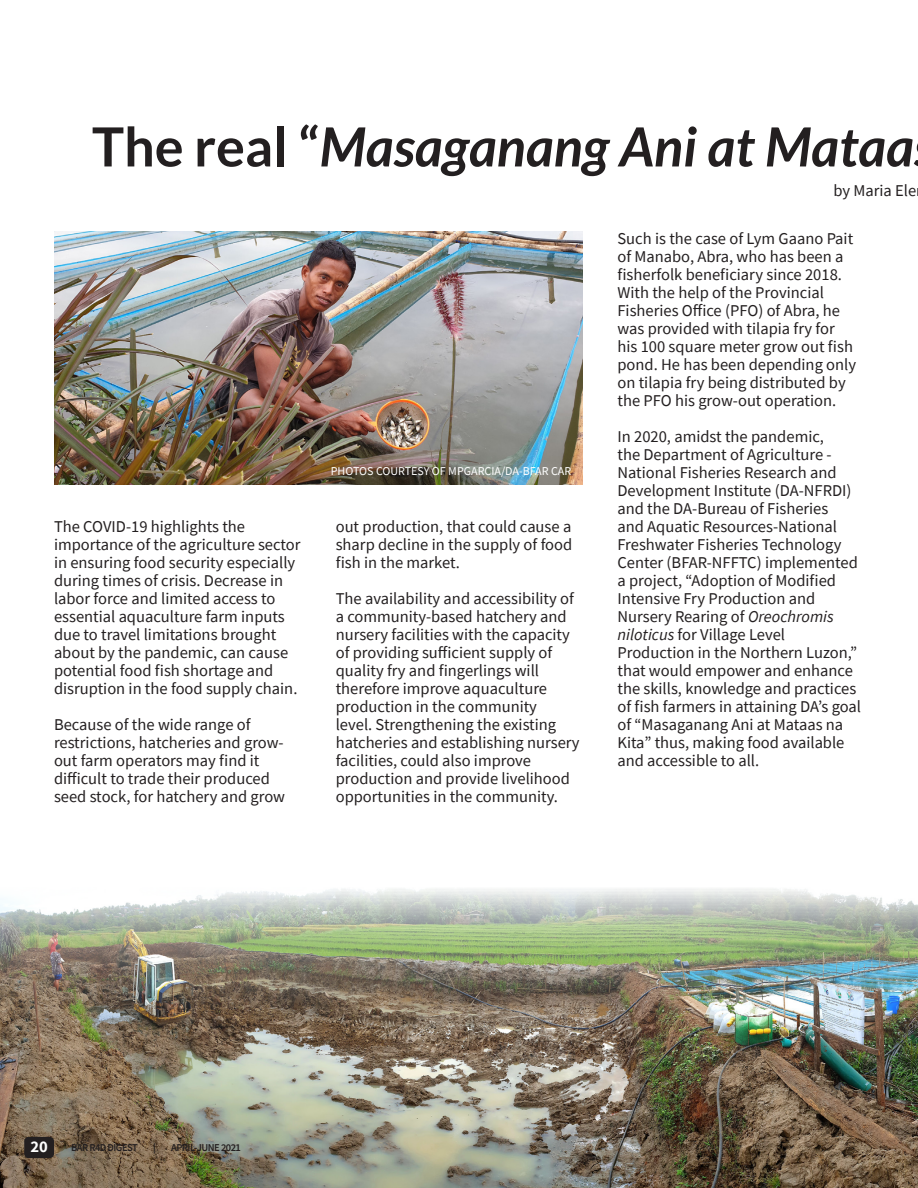
<style>
.page{position:relative;width:918px;height:1188px;background:#fff}
.page>*{position:absolute;margin:0;border:0;box-sizing:border-box;transform-origin:0 0}
.t1{font:italic 700 54px "Lato";color:#231f20}
.t2{font:16.5px/18px "Source Sans Pro";color:#231f20}
.t3{font:700 16.5px "Source Sans Pro";color:#fff}
.t4{font:12px "Source Sans Pro";color:#fff}
.t5{font:600 10.5px "Source Sans Pro";letter-spacing:-.05em;color:#231f20}
.s1{font-style:normal}
.s2{font-style:italic}
</style>
<div class="page">
<img style="left:54px;top:232px;width:528px;height:253px">
<img style="left:0;top:889px;width:918px;height:299px">
<div style="left:24px;top:1137px;width:30px;height:21px;background:#231f20;border-radius:4px"></div>
<p class="t1" style="left:92px;top:116px;width:824px"><span class="s1">The real “</span>Masaganang Ani at Mataa</p>
<p class="t2" style="left:54px;top:518px;width:248px">The COVID-19 highlights the importance of the agriculture sector in ensuring food security especially during times of crisis. Decrease in labor force and limited access to essential aquaculture farm inputs due to travel limitations brought about by the pandemic, can cause potential food fish shortage and disruption in the food supply chain.</p>
<p class="t2" style="left:54px;top:716px;width:233px">Because of the wide range of restrictions, hatcheries and grow&shy;out farm operators may find it difficult to trade their produced seed stock, for hatchery and grow</p>
<p class="t4" style="left:331px;top:463px;width:242px">PHOTOS COURTESY OF MPGARCIA/DA-BFAR CAR</p>
<p class="t2" style="left:336px;top:518px;width:238px;text-align:justify">out production, that could cause a sharp decline in the supply of food fish in the market.</p>
<p class="t2" style="left:336px;top:590px;width:245px">The availability and accessibility of a community-based hatchery and nursery facilities with the capacity of providing sufficient supply of quality fry and fingerlings will therefore improve aquaculture production in the community<br>level. Strengthening the existing hatcheries and establishing nursery facilities, could also improve production and provide livelihood opportunities in the community.</p>
<p class="t2" style="left:833px;top:182px;width:84px">by Maria Ele</p>
<p class="t2" style="left:617px;top:229px;width:240px">Such is the case of Lym Gaano Pait of Manabo, Abra, who has been a fisherfolk beneficiary since 2018.<br>With the help of the Provincial<br>Fisheries Office (PFO) of Abra, he was provided with tilapia fry for his 100 square meter grow out fish pond. He has been depending only on tilapia fry being distributed by the PFO his grow-out operation.</p>
<p class="t2" style="left:617px;top:427px;width:245px">In 2020, amidst the pandemic,<br>the Department of Agriculture -<br>National Fisheries Research and<br>Development Institute (DA-NFRDI) and the DA-Bureau of Fisheries<br>and Aquatic Resources-National<br>Freshwater Fisheries Technology<br>Center (BFAR-NFFTC) implemented a project, “Adoption of Modified<br>Intensive Fry Production and<br>Nursery Rearing of <span class="s2">Oreochromis niloticus</span> for Village Level<br>Production in the Northern Luzon,” that would empower and enhance the skills, knowledge and practices of fish farmers in attaining DA’s goal of “Masaganang Ani at Mataas na<br>Kita” thus, making food available and accessible to all.</p>
<p class="t3" style="left:30px;top:1136px;width:19px">20</p>
<p class="t5" style="left:71px;top:1141px;width:68px">BAR R4D DIGEST</p>
<p class="t5" style="left:153px;top:1141px;width:4px">|</p>
<p class="t5" style="left:171px;top:1141px;width:71px">APRIL-JUNE 2021</p>
</div>
